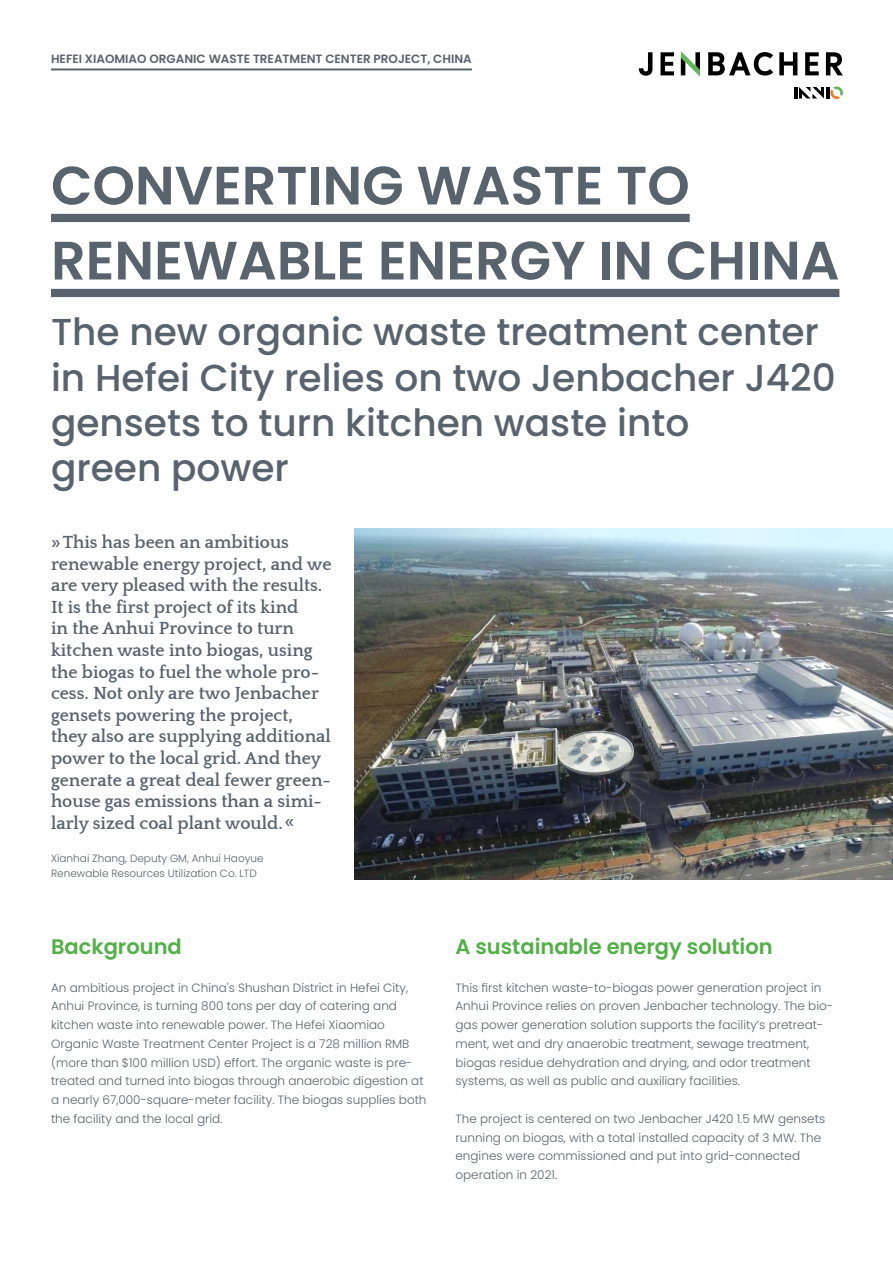
<style>
.page{position:relative;width:893px;height:1263px;background:#fff}
.page>*{position:absolute;margin:0;border:0;box-sizing:border-box;transform-origin:0 0}
.t1{font:600 54px/75px "Poppins";color:#58636e}
.t2{font:500 37.5px/45px "Poppins";color:#58636e}
.t3{font:600 21px "Poppins";color:#51b046}
.t4{font:700 18px/21.6px "Quattrocento";color:#58636e}
.t5{font:300 12px/18.8px "Poppins";color:#58636e}
.t6{font:600 12px "Poppins";color:#58636e}
.t7{font:300 10.5px/15px "Poppins";color:#58636e}
</style>
<div class="page">
<img style="left:354px;top:528px;width:539px;height:351px">
<svg style="left:794px;top:86px;width:49px;height:13px"></svg>
<svg style="left:708px;top:52px;width:65px;height:24px"></svg>
<svg style="left:779px;top:52px;width:18px;height:23px"></svg>
<svg style="left:805px;top:52px;width:14px;height:23px"></svg>
<svg style="left:826px;top:52px;width:17px;height:23px"></svg>
<svg style="left:660px;top:52px;width:14px;height:23px"></svg>
<svg style="left:639px;top:52px;width:13px;height:24px"></svg>
<svg style="left:681px;top:51px;width:19px;height:26px"></svg>
<hr style="left:51px;top:68px;width:421px;height:2px;background:#58636e">
<div style="left:51px;top:214px;width:639px;height:8px;background:#58636e"></div>
<div style="left:51px;top:289px;width:788px;height:8px;background:#58636e"></div>
<p class="t6" style="left:51px;top:52px;width:422px">HEFEI XIAOMIAO ORGANIC WASTE TREATMENT CENTER PROJECT, CHINA</p>
<h1 class="t1" style="left:51px;top:148px;width:790px">CONVERTING WASTE TO<br>RENEWABLE ENERGY IN CHINA</h1>
<h2 class="t2" style="left:51px;top:310px;width:786px">The new organic waste treatment center in Hefei City relies on two Jenbacher J420 gensets to turn kitchen waste into<br>green power</h2>
<p class="t4" style="left:51px;top:532px;width:282px">» This has been an ambitious renewable energy project, and we are very pleased with the results.<br>It is the first project of its kind<br>in the Anhui Province to turn kitchen waste into biogas, using the biogas to fuel the whole pro&shy;cess. Not only are two Jenbacher gensets powering the project, they also are supplying additional power to the local grid. And they generate a great deal fewer green&shy;house gas emissions than a simi&shy;larly sized coal plant would.«</p>
<p class="t7" style="left:51px;top:851px;width:214px">Xianhai Zhang, Deputy GM, Anhui Haoyue<br>Renewable Resources Utilization Co. LTD</p>
<h3 class="t3" style="left:51px;top:934px;width:132px">Background</h3>
<p class="t5" style="left:51px;top:978px;width:377px">An ambitious project in China’s Shushan District in Hefei City, Anhui Province, is turning 800 tons per day of catering and kitchen waste into renewable power. The Hefei Xiaomiao Organic Waste Treatment Center Project is a 728 million RMB (more than $100 million USD) effort. The organic waste is pre&shy;treated and turned into biogas through anaerobic digestion at a nearly 67,000-square-meter facility. The biogas supplies both the facility and the local grid.</p>
<h3 class="t3" style="left:455px;top:934px;width:319px">A sustainable energy solution</h3>
<p class="t5" style="left:455px;top:978px;width:379px">This first kitchen waste-to-biogas power generation project in Anhui Province relies on proven Jenbacher technology. The bio&shy;gas power generation solution supports the facility’s pretreat&shy;ment, wet and dry anaerobic treatment, sewage treatment, biogas residue dehydration and drying, and odor treatment systems, as well as public and auxiliary facilities.</p>
<p class="t5" style="left:455px;top:1109px;width:371px">The project is centered on two Jenbacher J420 1.5 MW gensets running on biogas, with a total installed capacity of 3 MW. The engines were commissioned and put into grid-connected operation in 2021.</p>
</div>
